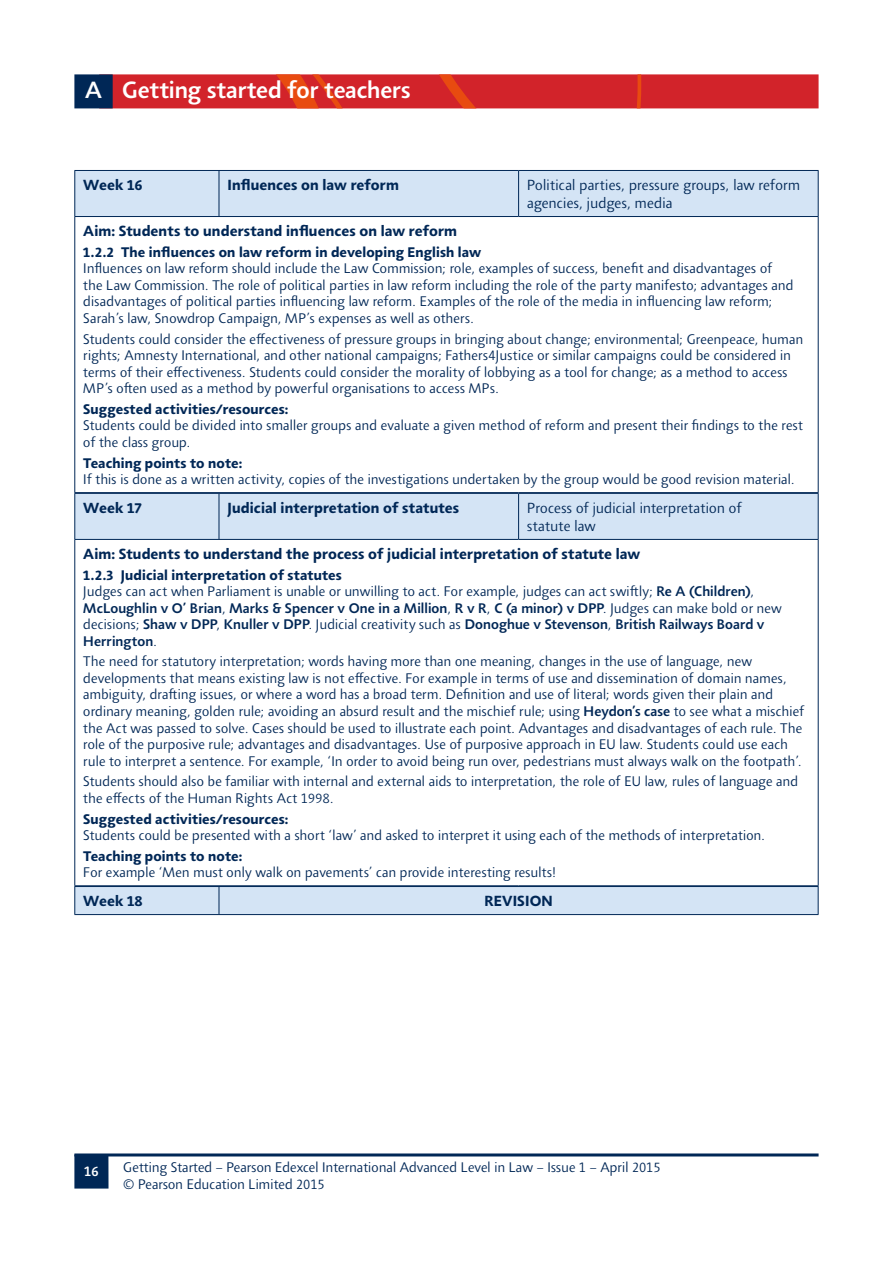
<style>
.page{position:relative;width:893px;height:1263px;background:#fff}
.page>*{position:absolute;margin:0;border:0;box-sizing:border-box;transform-origin:0 0}
.t1{font:500 24px "Agilita LT Pro";letter-spacing:-.005em;color:#fff}
.t2{font:700 15px "Agilita LT Pro";letter-spacing:.01em;color:#002756}
.t3{font:300 15px/18px "Agilita LT Pro";color:#002756}
.t4{font:300 14.25px/16.5px "Agilita LT Pro";letter-spacing:.005em;color:#002756}
.t5{font:700 14.25px "Agilita LT Pro";letter-spacing:.01em;color:#002756}
.t6{font:500 14.25px "Agilita LT Pro";color:#fff}
.s1{font-weight:700}
.s2{font-weight:500}
</style>
<div class="page">
<svg style="left:113px;top:74px;width:706px;height:34px;background:#d3282a"></svg>
<div style="left:74px;top:74px;width:39px;height:34px;background:#002756"></div>
<hr style="left:74px;top:1153px;width:745px;height:3px;background:#002756">
<div style="left:74px;top:1154px;width:35px;height:34px;background:#002756"></div>
<div style="left:75px;top:171px;width:743px;height:45px;background:#d4e4f5"></div>
<hr style="left:818px;top:217px;width:1px;height:275px;background:#002756">
<hr style="left:74px;top:170px;width:145px;height:1px;background:#002756">
<hr style="left:74px;top:171px;width:1px;height:45px;background:#002756">
<hr style="left:219px;top:170px;width:300px;height:1px;background:#002756">
<hr style="left:219px;top:171px;width:1px;height:45px;background:#002756">
<hr style="left:519px;top:170px;width:300px;height:1px;background:#002756">
<hr style="left:518px;top:171px;width:1px;height:45px;background:#002756">
<hr style="left:818px;top:171px;width:1px;height:45px;background:#002756">
<hr style="left:74px;top:216px;width:145px;height:1px;background:#002756">
<hr style="left:74px;top:217px;width:1px;height:275px;background:#002756">
<hr style="left:219px;top:216px;width:300px;height:1px;background:#002756">
<hr style="left:519px;top:216px;width:300px;height:1px;background:#002756">
<hr style="left:74px;top:492px;width:145px;height:1px;background:#002756">
<hr style="left:219px;top:492px;width:300px;height:1px;background:#002756">
<hr style="left:519px;top:492px;width:300px;height:1px;background:#002756">
<div style="left:75px;top:494px;width:743px;height:45px;background:#d4e4f5"></div>
<hr style="left:818px;top:540px;width:1px;height:345px;background:#002756">
<hr style="left:74px;top:493px;width:145px;height:1px;background:#002756">
<hr style="left:74px;top:494px;width:1px;height:45px;background:#002756">
<hr style="left:219px;top:493px;width:300px;height:1px;background:#002756">
<hr style="left:219px;top:494px;width:1px;height:45px;background:#002756">
<hr style="left:519px;top:493px;width:300px;height:1px;background:#002756">
<hr style="left:518px;top:494px;width:1px;height:45px;background:#002756">
<hr style="left:818px;top:494px;width:1px;height:45px;background:#002756">
<hr style="left:74px;top:539px;width:145px;height:1px;background:#002756">
<hr style="left:74px;top:540px;width:1px;height:345px;background:#002756">
<hr style="left:219px;top:539px;width:300px;height:1px;background:#002756">
<hr style="left:519px;top:539px;width:300px;height:1px;background:#002756">
<hr style="left:74px;top:885px;width:145px;height:1px;background:#002756">
<hr style="left:219px;top:885px;width:300px;height:1px;background:#002756">
<hr style="left:519px;top:885px;width:300px;height:1px;background:#002756">
<div style="left:74px;top:886px;width:745px;height:28px;background:#d4e4f5"></div>
<hr style="left:74px;top:914px;width:145px;height:1px;background:#002756">
<hr style="left:219px;top:914px;width:599px;height:1px;background:#002756">
<h1 class="t1" style="left:85px;top:73px;width:327px">A Getting started for teachers</h1>
<p class="t2" style="left:83px;top:174px;width:60px">Week 16</p>
<p class="t2" style="left:227px;top:174px;width:173px">Influences on law reform</p>
<p class="t3" style="left:527px;top:176px;width:275px">Political parties, pressure groups, law reform agencies, judges, media</p>
<p class="t2" style="left:83px;top:220px;width:375px">Aim: Students to understand influences on law reform</p>
<p class="t5" style="left:83px;top:242px;width:399px">1.2.2 The influences on law reform in developing English law</p>
<p class="t4" style="left:83px;top:260px;width:712px">Influences on law reform should include the Law Commission; role, examples of success, benefit and disadvantages of the Law Commission. The role of political parties in law reform including the role of the party manifesto; advantages and disadvantages of political parties influencing law reform. Examples of the role of the media in influencing law reform; Sarah’s law, Snowdrop Campaign, MP’s expenses as well as others.</p>
<p class="t4" style="left:83px;top:330px;width:721px">Students could consider the effectiveness of pressure groups in bringing about change; environmental; Greenpeace, human rights; Amnesty International, and other national campaigns; Fathers4Justice or similar campaigns could be considered in terms of their effectiveness. Students could consider the morality of lobbying as a tool for change; as a method to access MP’s often used as a method by powerful organisations to access MPs.</p>
<p class="t5" style="left:83px;top:399px;width:207px">Suggested activities/resources:</p>
<p class="t4" style="left:83px;top:417px;width:721px">Students could be divided into smaller groups and evaluate a given method of reform and present their findings to the rest of the class group.</p>
<p class="t5" style="left:83px;top:452px;width:161px">Teaching points to note:</p>
<p class="t4" style="left:83px;top:471px;width:713px">If this is done as a written activity, copies of the investigations undertaken by the group would be good revision material.</p>
<p class="t2" style="left:83px;top:497px;width:60px">Week 17</p>
<p class="t2" style="left:227px;top:497px;width:233px">Judicial interpretation of statutes</p>
<p class="t3" style="left:527px;top:499px;width:216px">Process of judicial interpretation of statute law</p>
<p class="t2" style="left:83px;top:543px;width:558px">Aim: Students to understand the process of judicial interpretation of statute law</p>
<p class="t4" style="left:83px;top:567px;width:700px"><span class="s1">1.2.3 Judicial interpretation of statutes<br></span>Judges can act when Parliament is unable or unwilling to act. For example, judges can act swiftly; <span class="s2">Re A (Children)</span>, <span class="s2">McLoughlin v O’ Brian</span>, <span class="s2">Marks &amp; Spencer v One in a Million</span>, <span class="s2">R v R</span>, <span class="s2">C (a minor) v DPP</span>. Judges can make bold or new decisions; <span class="s2">Shaw v DPP</span>, <span class="s2">Knuller v DPP</span>. Judicial creativity such as <span class="s2">Donoghue v Stevenson</span>, <span class="s2">British Railways Board v Herrington</span>.</p>
<p class="t4" style="left:83px;top:653px;width:723px">The need for statutory interpretation; words having more than one meaning, changes in the use of language, new developments that means existing law is not effective. For example in terms of use and dissemination of domain names, ambiguity, drafting issues, or where a word has a broad term. Definition and use of literal; words given their plain and ordinary meaning, golden rule; avoiding an absurd result and the mischief rule; using <span class="s2">Heydon’s case</span> to see what a mischief the Act was passed to solve. Cases should be used to illustrate each point. Advantages and disadvantages of each rule. The role of the purposive rule; advantages and disadvantages. Use of purposive approach in EU law. Students could use each rule to interpret a sentence. For example, ‘In order to avoid being run over, pedestrians must always walk on the footpath’.</p>
<p class="t4" style="left:83px;top:773px;width:716px">Students should also be familiar with internal and external aids to interpretation, the role of EU law, rules of language and the effects of the Human Rights Act 1998.</p>
<p class="t5" style="left:83px;top:808px;width:207px">Suggested activities/resources:</p>
<p class="t4" style="left:83px;top:827px;width:683px">Students could be presented with a short ‘law’ and asked to interpret it using each of the methods of interpretation.</p>
<p class="t5" style="left:83px;top:845px;width:161px">Teaching points to note:</p>
<p class="t4" style="left:83px;top:864px;width:474px">For example ‘Men must only walk on pavements’ can provide interesting results!</p>
<p class="t2" style="left:83px;top:890px;width:61px">Week 18</p>
<p class="t2" style="left:484px;top:890px;width:70px">REVISION</p>
<p class="t6" style="left:84px;top:1161px;width:16px">16</p>
<p class="t4" style="left:123px;top:1159px;width:539px">Getting Started – Pearson Edexcel International Advanced Level in Law – Issue 1 – April 2015 © Pearson Education Limited 2015</p>
</div>
